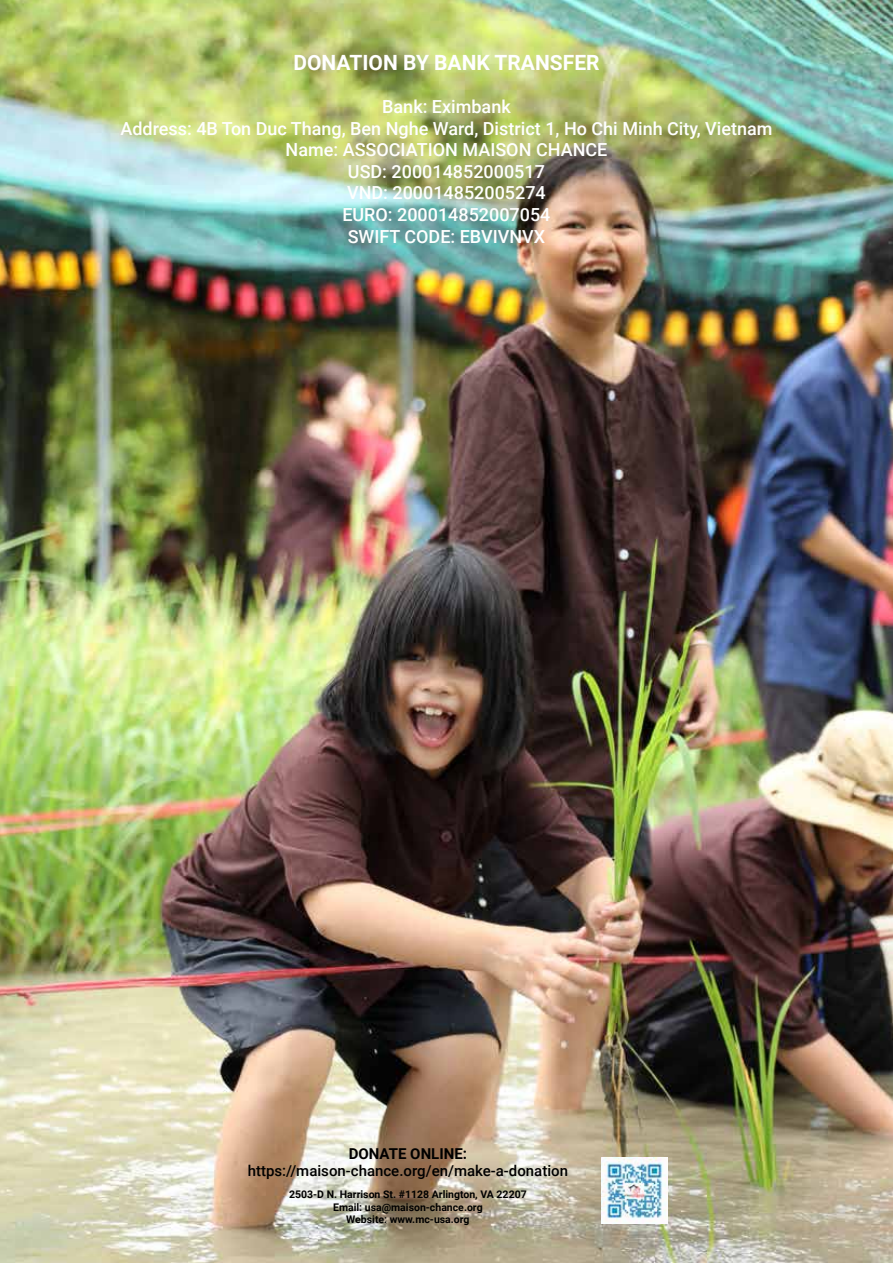
<style>
.page{position:relative;width:893px;height:1263px;background:#fff}
.page>*{position:absolute;margin:0;border:0;box-sizing:border-box;transform-origin:0 0}
.t1{font:700 21px "Roboto";color:#fff}
.t2{font:500 18px/21.6px "Roboto";color:#fff;text-align:center}
.t3{font:500 15px "Roboto";color:#000}
.t4{font:700 15px "Roboto";color:#000}
.t5{font:700 10.5px/12.6px "Roboto";color:#000;text-align:center}
</style>
<div class="page">
<img style="left:0;top:0;width:893px;height:1263px">
<img style="left:601px;top:1157px;width:66px;height:66px">
<p class="t1" style="left:293px;top:48px;width:308px">DONATION BY BANK TRANSFER</p>
<p class="t2" style="left:120px;top:95px;width:654px">Bank: Eximbank<br>Address: 4B Ton Duc Thang, Ben Nghe Ward, District 1, Ho Chi Minh City, Vietnam<br>Name: ASSOCIATION MAISON CHANCE<br>USD: 200014852000517<br>VND: 200014852005274<br>EURO: 200014852007054<br>SWIFT CODE: EBVIVNVX</p>
<p class="t4" style="left:349px;top:1143px;width:120px">DONATE ONLINE:</p>
<p class="t3" style="left:248px;top:1160px;width:322px">https://maison-chance.org/en/make-a-donation</p>
<p class="t5" style="left:289px;top:1188px;width:239px">2503-D N. Harrison St. #1128 Arlington, VA 22207<br>Email: usa@maison-chance.org<br>Website: www.mc-usa.org</p>
</div>
